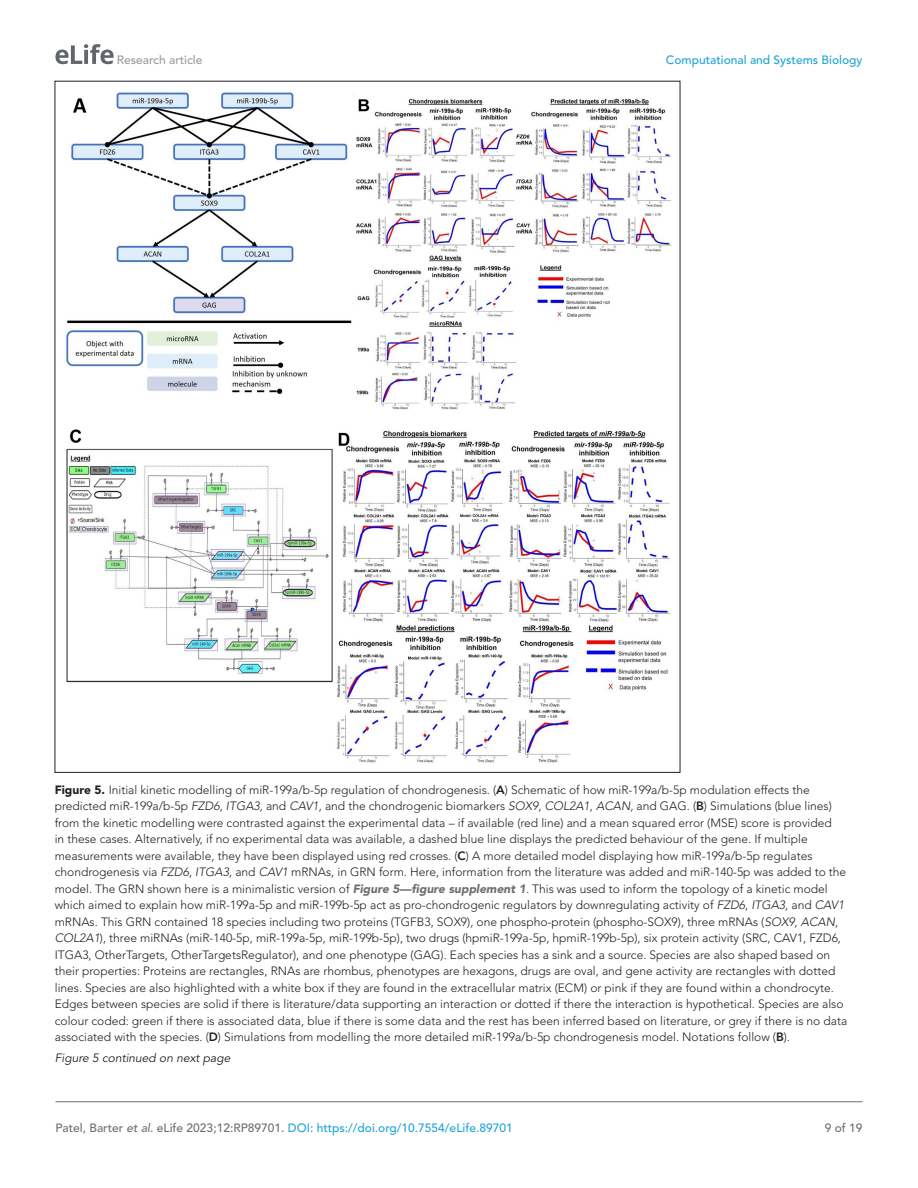
<style>
.page{position:relative;width:918px;height:1188px;background:#fff}
.page>*{position:absolute;margin:0;border:0;box-sizing:border-box;transform-origin:0 0}
.t1{font:300 12px/16.5px "Avenir LT Std";color:#231f20}
.t2{font:500 12px "Avenir LT Std";color:#1ea4d7}
.t3{font:italic 12px "Avenir LT Std";color:#231f20}
.t4{font:500 12px "Avenir LT Std";color:#9a9a9a}
.t5{font:500 12px "Avenir LT Std";color:#6e6e70}
.s1{font-weight:900}
.s2{font-weight:800}
.s3{font-style:italic}
.s4{font-weight:900;font-style:italic;color:#6e6e70}
.s5{color:#6e6e70}
.s6{font-style:italic;color:#6e6e70}
</style>
<div class="page">
<svg style="left:55px;top:44px;width:59px;height:20px"></svg>
<hr style="left:56px;top:1101px;width:806px;height:1px;background:#6e6e70">
<img style="left:65px;top:91px;width:606px;height:672px">
<p class="t4" style="left:117px;top:53px;width:87px">Research article</p>
<p class="t2" style="left:666px;top:53px;width:198px">Computational and Systems Biology</p>
<p class="t1" style="left:55px;top:781px;width:794px"><span class="s1">Figure 5.</span> Initial kinetic modelling of miR-199a/b-5p regulation of chondrogenesis. (<span class="s2">A</span>) Schematic of how miR-199a/b-5p modulation effects the predicted miR-199a/b-5p <span class="s3">FZD6</span>, <span class="s3">ITGA3,</span> and <span class="s3">CAV1</span>, and the chondrogenic biomarkers <span class="s3">SOX9</span>, <span class="s3">COL2A1</span>, <span class="s3">ACAN,</span> and GAG. (<span class="s2">B</span>) Simulations (blue lines) from the kinetic modelling were contrasted against the experimental data – if available (red line) and a mean squared error (MSE) score is provided<br>in these cases. Alternatively, if no experimental data was available, a dashed blue line displays the predicted behaviour of the gene. If multiple measurements were available, they have been displayed using red crosses. (<span class="s2">C</span>) A more detailed model displaying how miR-199a/b-5p regulates chondrogenesis via <span class="s3">FZD6</span>, <span class="s3">ITGA3,</span> and <span class="s3">CAV1</span> mRNAs, in GRN form. Here, information from the literature was added and miR-140-5p was added to the model. The GRN shown here is a minimalistic version of <span class="s4">Figure 5—figure supplement 1</span>. This was used to inform the topology of a kinetic model which aimed to explain how miR-199a-5p and miR-199b-5p act as pro-chondrogenic regulators by downregulating activity of <span class="s3">FZD6</span>, <span class="s3">ITGA3,</span> and <span class="s3">CAV1 </span>mRNAs. This GRN contained 18 species including two proteins (TGFB3, SOX9), one phospho-protein (phospho-SOX9), three mRNAs (<span class="s3">SOX9</span>, <span class="s3">ACAN</span>, <span class="s3">COL2A1</span>), three miRNAs (miR-140-5p, miR-199a-5p, miR-199b-5p), two drugs (hpmiR-199a-5p, hpmiR-199b-5p), six protein activity (SRC, CAV1, FZD6, ITGA3, OtherTargets, OtherTargetsRegulator), and one phenotype (GAG). Each species has a sink and a source. Species are also shaped based on their properties: Proteins are rectangles, RNAs are rhombus, phenotypes are hexagons, drugs are oval, and gene activity are rectangles with dotted lines. Species are also highlighted with a white box if they are found in the extracellular matrix (ECM) or pink if they are found within a chondrocyte.<br>Edges between species are solid if there is literature/data supporting an interaction or dotted if there the interaction is hypothetical. Species are also colour coded: green if there is associated data, blue if there is some data and the rest has been inferred based on literature, or grey if there is no data associated with the species. (<span class="s2">D</span>) Simulations from modelling the more detailed miR-199a/b-5p chondrogenesis model. Notations follow (<span class="s2">B</span>).</p>
<p class="t3" style="left:55px;top:1051px;width:177px">Figure 5 continued on next page</p>
<p class="t2" style="left:56px;top:1121px;width:459px"><span class="s5">Patel, Barter</span> <span class="s6">et al</span><span class="s5">. eLife 2023;12:RP89701.</span> DOI: https://doi.org/10.7554/eLife.89701</p>
<p class="t5" style="left:825px;top:1121px;width:39px">9 of 19</p>
</div>
